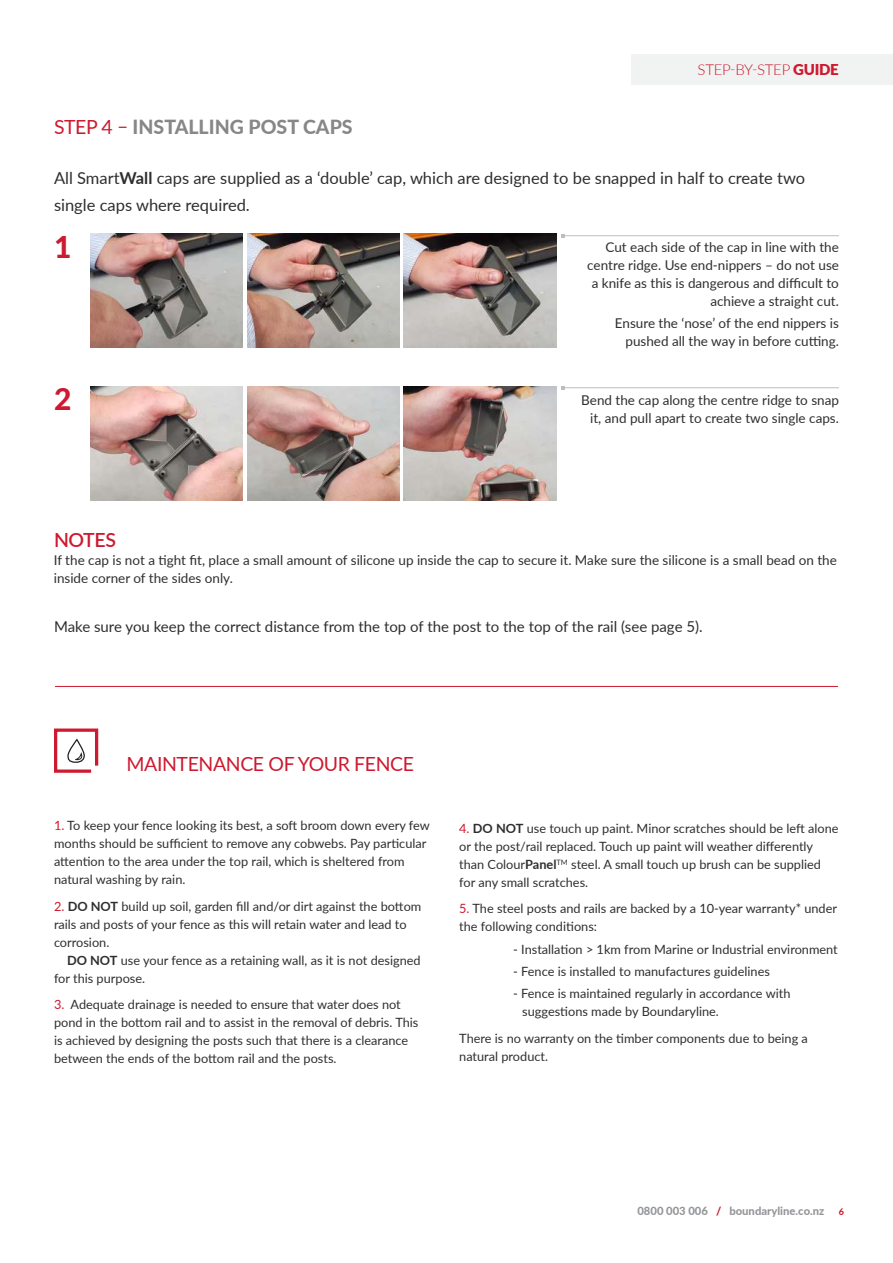
<style>
.page{position:relative;width:893px;height:1263px;background:#fff}
.page>*{position:absolute;margin:0;border:0;box-sizing:border-box;transform-origin:0 0}
.t1{font:800 30px "Lato";color:#ce1a30}
.t2{font:800 19.5px "Lato";color:#858789}
.t3{font:19.5px "Lato";letter-spacing:-.02em;color:#ce1a30}
.t4{font:600 19.5px "Lato";letter-spacing:-.02em;color:#ce1a30}
.t5{font:16.5px/27px "Lato";color:#302d2f}
.t6{font:15px "Lato";color:#302d2f}
.t7{font:300 15px "Lato";letter-spacing:-.02em;color:#ce1a30}
.t8{font:13.5px/18px "Lato";color:#302d2f;text-align:right}
.t9{font:12.75px/18px "Lato";color:#302d2f}
.t10{font:800 11.25px "Lato";color:#939598}
.t11{font:800 9px "Lato";color:#ce1a30}
.s1{font-weight:900}
.s2{font-weight:400;color:#ce1a30}
.s3{font-weight:700}
.s4{color:#ce1a30}
</style>
<div class="page">
<div style="left:631px;top:54px;width:262px;height:30px;background:#f1f2f2"></div>
<hr style="left:563px;top:235px;width:276px;height:1px;background:#bcbec0">
<hr style="left:563px;top:387px;width:276px;height:1px;background:#bcbec0">
<hr style="left:55px;top:686px;width:783px;height:1px;background:#ce1a30">
<img style="left:91px;top:234px;width:152px;height:114px">
<img style="left:247px;top:234px;width:153px;height:114px">
<img style="left:404px;top:234px;width:152px;height:114px">
<img style="left:91px;top:386px;width:152px;height:114px">
<img style="left:247px;top:386px;width:153px;height:114px">
<img style="left:404px;top:386px;width:152px;height:114px">
<svg style="left:54px;top:728px;width:45px;height:45px"></svg>
<p class="t7" style="left:698px;top:59px;width:143px">STEP-BY-STEP <span class="s1">GUIDE</span></p>
<h2 class="t2" style="left:54px;top:119px;width:300px"><span class="s2">STEP 4 –</span> INSTALLING POST CAPS</h2>
<p class="t5" style="left:54px;top:166px;width:753px">All Smart<span class="s3">Wall</span> caps are supplied as a ‘double’ cap, which are designed to be snapped in half to create two single caps where required.</p>
<h1 class="t1" style="left:54px;top:235px;width:19px">1</h1>
<h1 class="t1" style="left:54px;top:388px;width:19px">2</h1>
<h2 class="t4" style="left:54px;top:532px;width:63px">NOTES</h2>
<p class="t8" style="left:587px;top:239px;width:253px">Cut each side of the cap in line with the centre ridge. Use end-nippers – do not use a knife as this is dangerous and difficult to achieve a straight cut.</p>
<p class="t8" style="left:615px;top:314px;width:226px">Ensure the ‘nose’ of the end nippers is pushed all the way in before cutting.</p>
<p class="t8" style="left:581px;top:392px;width:259px">Bend the cap along the centre ridge to snap it, and pull apart to create two single caps.</p>
<p class="t8" style="left:54px;top:551px;width:785px;text-align:left">If the cap is not a tight fit, place a small amount of silicone up inside the cap to secure it. Make sure the silicone is a small bead on the inside corner of the sides only.</p>
<p class="t6" style="left:54px;top:620px;width:650px">Make sure you keep the correct distance from the top of the post to the top of the rail (see page 5).</p>
<h2 class="t3" style="left:126px;top:750px;width:289px">MAINTENANCE OF YOUR FENCE</h2>
<p class="t9" style="left:54px;top:816px;width:377px"><span class="s4">1.</span> To keep your fence looking its best, a soft broom down every few months should be sufficient to remove any cobwebs. Pay particular attention to the area under the top rail, which is sheltered from natural washing by rain.</p>
<p class="t9" style="left:54px;top:896px;width:369px"><span class="s4">2.</span> <span class="s3">DO NOT</span> build up soil, garden fill and/or dirt against the bottom rails and posts of your fence as this will retain water and lead to corrosion.</p>
<p class="t9" style="left:54px;top:952px;width:368px;text-indent:13px"><span class="s3">DO NOT</span> use your fence as a retaining wall, as it is not designed for this purpose.</p>
<p class="t9" style="left:54px;top:995px;width:366px"><span class="s4">3.</span> Adequate drainage is needed to ensure that water does not pond in the bottom rail and to assist in the removal of debris. This is achieved by designing the posts such that there is a clearance between the ends of the bottom rail and the posts.</p>
<p class="t9" style="left:459px;top:818px;width:381px"><span class="s4">4.</span> <span class="s3">DO NOT</span> use touch up paint. Minor scratches should be left alone or the post/rail replaced. Touch up paint will weather differently than Colour<span class="s3">Panel</span><sup>TM</sup> steel. A small touch up brush can be supplied for any small scratches.</p>
<p class="t9" style="left:459px;top:900px;width:379px"><span class="s4">5.</span> The steel posts and rails are backed by a 10-year warranty* under the following conditions:</p>
<p class="t9" style="left:513px;top:939px;width:326px">- Installation &gt; 1km from Marine or Industrial environment</p>
<p class="t9" style="left:513px;top:963px;width:258px">- Fence is installed to manufactures guidelines</p>
<p class="t9" style="left:522px;top:985px;width:270px;text-indent:-9px">- Fence is maintained regularly in accordance with suggestions made by Boundaryline.</p>
<p class="t9" style="left:459px;top:1028px;width:350px">There is no warranty on the timber components due to being a natural product.</p>
<p class="t10" style="left:637px;top:1206px;width:188px">0800 003 006 <span class="s4">/</span> boundaryline.co.nz</p>
<p class="t11" style="left:839px;top:1208px;width:7px">6</p>
</div>
